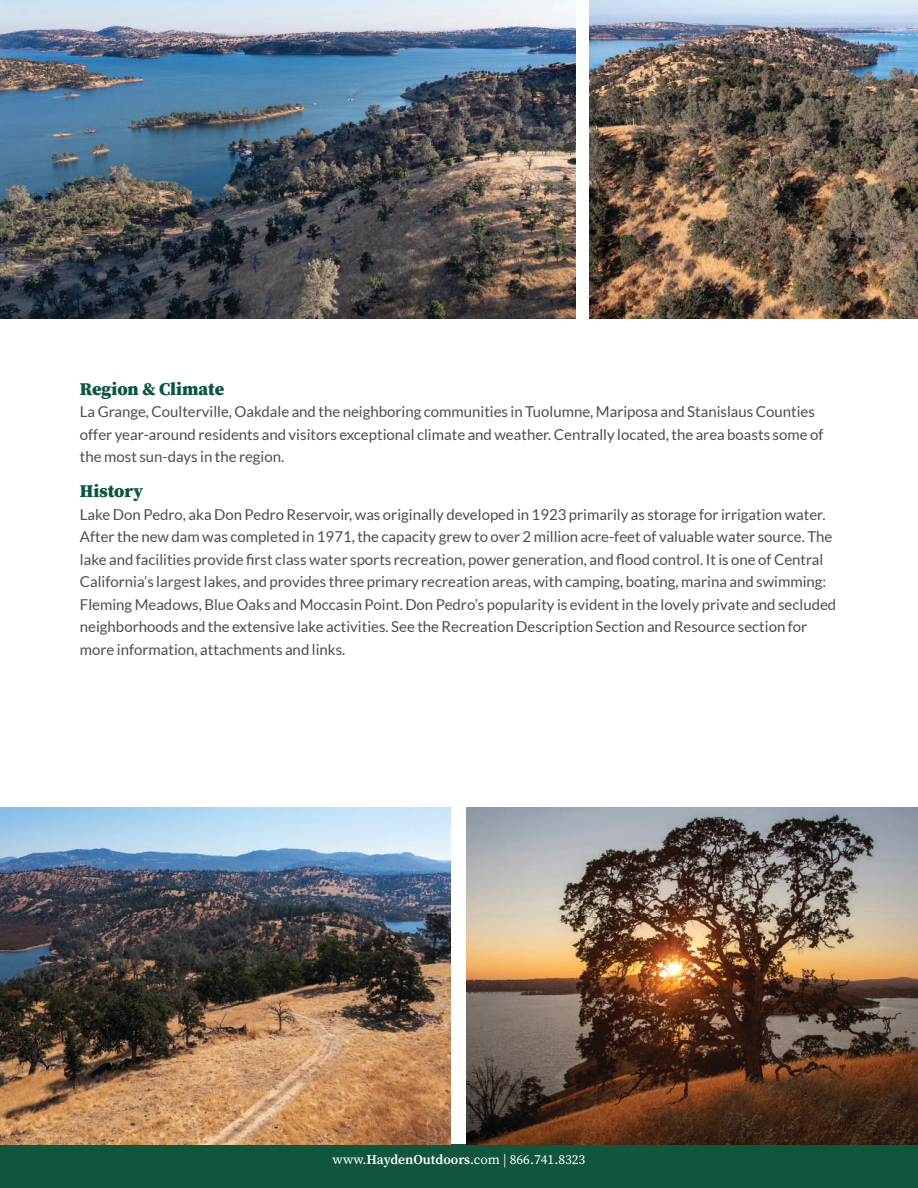
<style>
.page{position:relative;width:918px;height:1188px;background:#fff}
.page>*{position:absolute;margin:0;border:0;box-sizing:border-box;transform-origin:0 0}
.t1{font:900 18px "Source Serif Pro";color:#0a5640}
.t2{font:15px/22.5px "Lato";color:#4d4d4f}
.t3{font:13.5px "Source Serif Pro";color:#fff}
.s1{font-weight:600}
</style>
<div class="page">
<div style="left:0;top:1144px;width:918px;height:44px;background:#0f563b"></div>
<img style="left:466px;top:808px;width:452px;height:336px">
<img style="left:590px;top:0;width:328px;height:318px">
<img style="left:0;top:808px;width:451px;height:336px">
<img style="left:0;top:0;width:576px;height:318px">
<p class="t1" style="left:80px;top:376px;width:146px">Region &amp; Climate</p>
<p class="t2" style="left:80px;top:400px;width:745px">La Grange, Coulterville, Oakdale and the neighboring communities in Tuolumne, Mariposa and Stanislaus Counties offer year-around residents and visitors exceptional climate and weather. Centrally located, the area boasts some of the most sun-days in the region.</p>
<p class="t1" style="left:80px;top:479px;width:65px">History</p>
<p class="t2" style="left:80px;top:503px;width:758px">Lake Don Pedro, aka Don Pedro Reservoir, was originally developed in 1923 primarily as storage for irrigation water.<br>After the new dam was completed in 1971, the capacity grew to over 2 million acre-feet of valuable water source. The lake and facilities provide first class water sports recreation, power generation, and flood control. It is one of Central California’s largest lakes, and provides three primary recreation areas, with camping, boating, marina and swimming:<br>Fleming Meadows, Blue Oaks and Moccasin Point. Don Pedro’s popularity is evident in the lovely private and secluded neighborhoods and the extensive lake activities. See the Recreation Description Section and Resource section for more information, attachments and links.</p>
<p class="t3" style="left:333px;top:1151px;width:254px">www.<span class="s1">HaydenOutdoors</span>.com | 866.741.8323</p>
</div>
